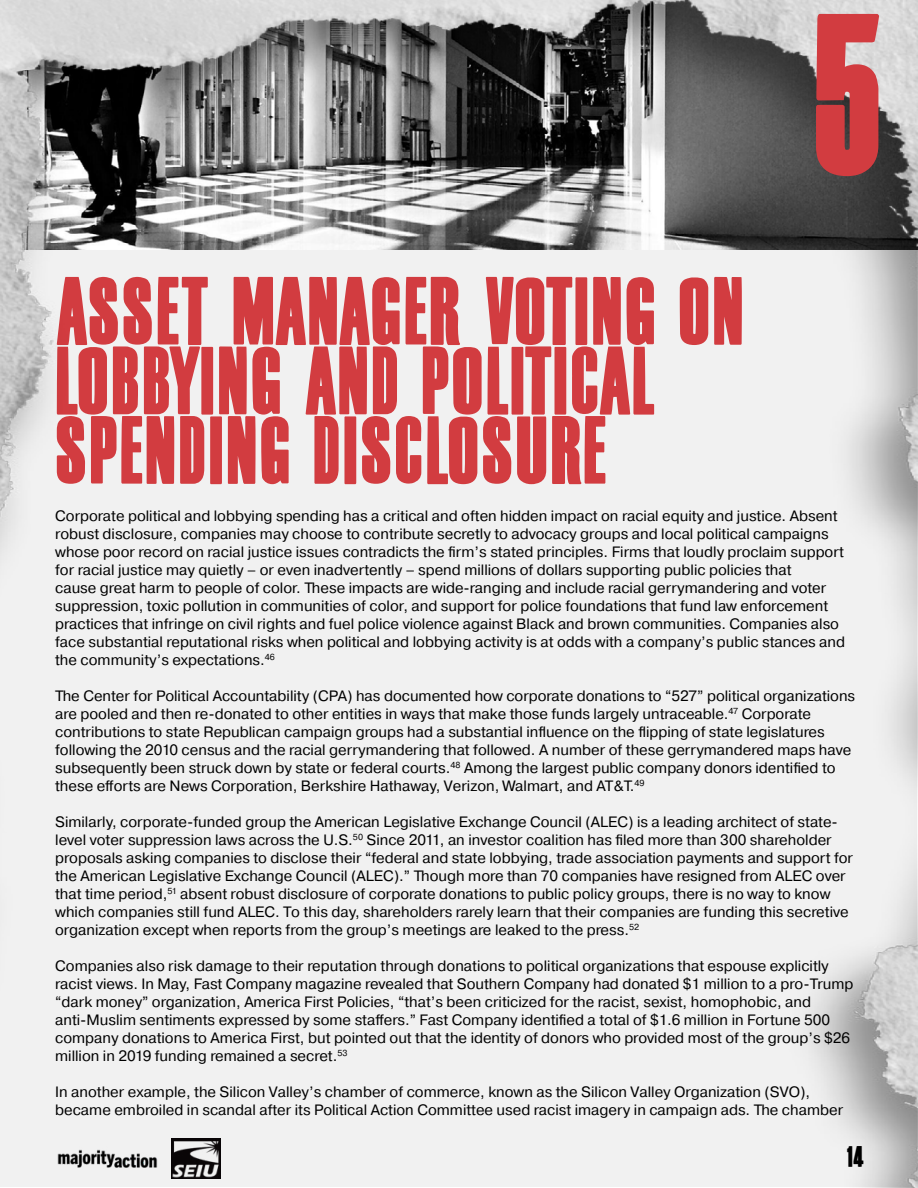
<style>
.page{position:relative;width:918px;height:1188px;background:#fff}
.page>*{position:absolute;margin:0;border:0;box-sizing:border-box;transform-origin:0 0}
.t1{font:159.75px "Film Noir";color:#d23c40}
.t2{font:66.45px/69.6px "Film Noir";letter-spacing:.035em;color:#d23c40}
.t3{font:20.4px "Film Noir";color:#000}
.t4{font:15px/18px "Pragmatica";color:#000}
</style>
<div class="page">
<img style="left:0;top:0;width:918px;height:1188px">
<img style="left:54px;top:1146px;width:106px;height:25px">
<img style="left:171px;top:1139px;width:49px;height:39px">
<h2 class="t2" style="left:55px;top:264px;width:690px;text-indent:125px">T MANAGER VOTING ON<br>LOBBYING AND POLITICAL<br>SPENDING DISCLOSURE</h2>
<h2 class="t2" style="left:55px;top:264px;width:32px">ASSE</h2>
<h1 class="t1" style="left:812px;top:-49px;width:72px">5</h1>
<p class="t4" style="left:55px;top:508px;width:791px">Corporate political and lobbying spending has a critical and often hidden impact on racial equity and justice. Absent robust disclosure, companies may choose to contribute secretly to advocacy groups and local political campaigns whose poor record on racial justice issues contradicts the firm’s stated principles. Firms that loudly proclaim support for racial justice may quietly – or even inadvertently – spend millions of dollars supporting public policies that<br>cause great harm to people of color. These impacts are wide-ranging and include racial gerrymandering and voter suppression, toxic pollution in communities of color, and support for police foundations that fund law enforcement practices that infringe on civil rights and fuel police violence against Black and brown communities. Companies also face substantial reputational risks when political and lobbying activity is at odds with a company’s public stances and the community’s expectations.<sup>46</sup></p>
<p class="t4" style="left:55px;top:688px;width:802px">The Center for Political Accountability (CPA) has documented how corporate donations to “527” political organizations are pooled and then re-donated to other entities in ways that make those funds largely untraceable.<sup>47</sup> Corporate contributions to state Republican campaign groups had a substantial influence on the flipping of state legislatures following the 2010 census and the racial gerrymandering that followed. A number of these gerrymandered maps have subsequently been struck down by state or federal courts.<sup>48</sup> Among the largest public company donors identified to these efforts are News Corporation, Berkshire Hathaway, Verizon, Walmart, and AT&amp;T.<sup>49</sup></p>
<p class="t4" style="left:55px;top:814px;width:799px">Similarly, corporate-funded group the American Legislative Exchange Council (ALEC) is a leading architect of state&shy;level voter suppression laws across the U.S.<sup>50</sup> Since 2011, an investor coalition has filed more than 300 shareholder proposals asking companies to disclose their “federal and state lobbying, trade association payments and support for the American Legislative Exchange Council (ALEC).” Though more than 70 companies have resigned from ALEC over that time period,<sup>51</sup> absent robust disclosure of corporate donations to public policy groups, there is no way to know which companies still fund ALEC. To this day, shareholders rarely learn that their companies are funding this secretive organization except when reports from the group’s meetings are leaked to the press.<sup>52</sup></p>
<p class="t4" style="left:55px;top:958px;width:800px">Companies also risk damage to their reputation through donations to political organizations that espouse explicitly racist views. In May, Fast Company magazine revealed that Southern Company had donated $1 million to a pro-Trump “dark money” organization, America First Policies, “that’s been criticized for the racist, sexist, homophobic, and anti-Muslim sentiments expressed by some staffers.” Fast Company identified a total of $1.6 million in Fortune 500 company donations to America First, but pointed out that the identity of donors who provided most of the group’s $26 million in 2019 funding remained a secret.<sup>53</sup></p>
<p class="t4" style="left:55px;top:1084px;width:790px">In another example, the Silicon Valley’s chamber of commerce, known as the Silicon Valley Organization (SVO), became embroiled in scandal after its Political Action Committee used racist imagery in campaign ads. The chamber</p>
<h3 class="t3" style="left:847px;top:1139px;width:19px">14</h3>
</div>
